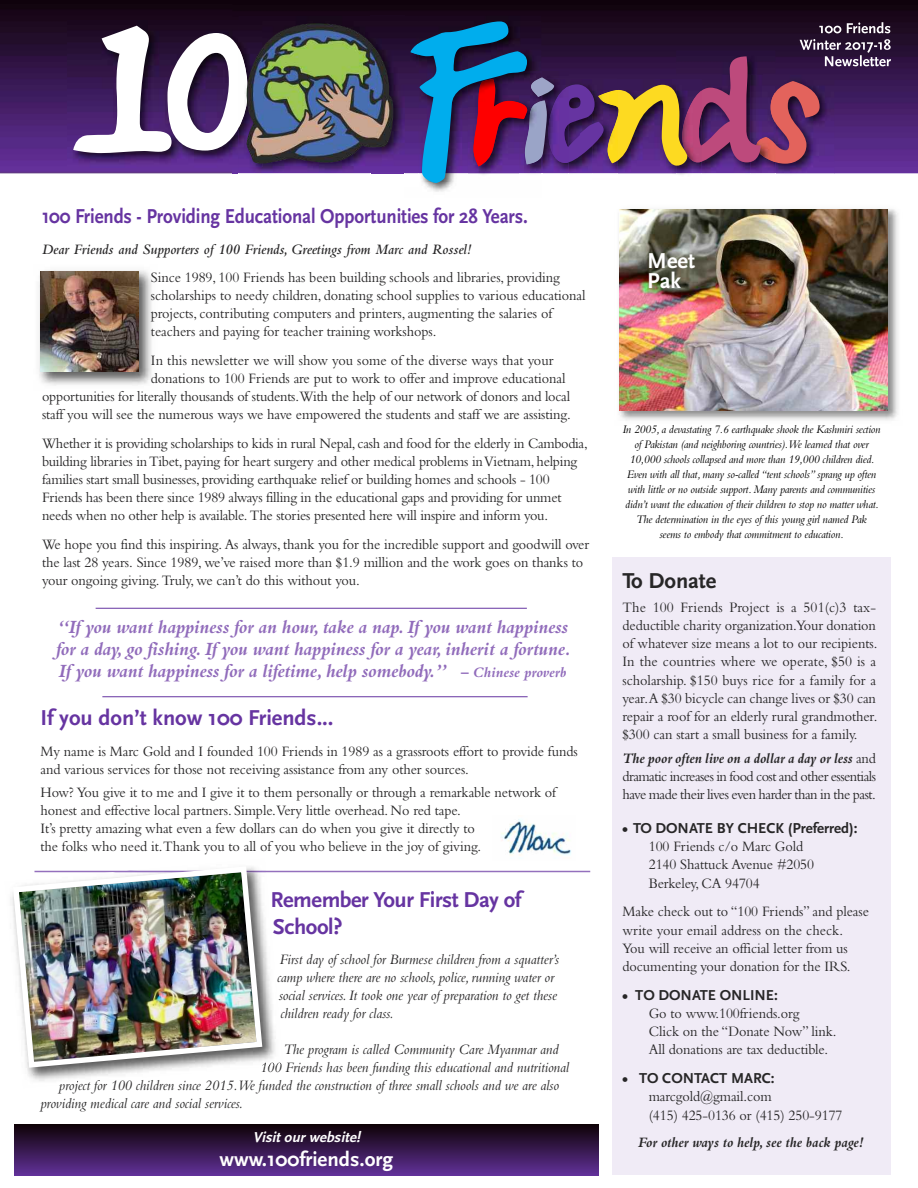
<style>
.page{position:relative;width:918px;height:1188px;background:#fff}
.page>*{position:absolute;margin:0;border:0;box-sizing:border-box;transform-origin:0 0}
.t1{font:700 22.5px/27px "Scala Sans";letter-spacing:-.02em;color:#6634a1}
.t2{font:700 22.5px "Scala Sans";color:#6634a1}
.t3{font:700 22.5px "Scala Sans";color:#272627}
.t4{font:700 22.5px/19.5px "Scala Sans";color:#fff}
.t5{font:700 21px "Scala Sans";letter-spacing:-.005em;color:#6634a1;scale:.9 1}
.t6{font:700 21px "Scala Sans";color:#fff}
.t7{font:19.5px/22px "Bembo Bold Italic Os F";letter-spacing:-.015em;color:#916cbb}
.t8{font:15px/18.1px "Bembo";letter-spacing:-.005em;color:#272627;scale:.95 1}
.t9{font:italic 15px/18px "Bembo";letter-spacing:-.005em;color:#272627;scale:.95 1}
.t10{font:italic 600 15px "Bembo";color:#272627;scale:.95 1}
.t11{font:700 15px "Scala Sans";color:#272627}
.t12{font:italic 700 15px "Bembo";letter-spacing:-.005em;color:#272627;scale:.95 1}
.t13{font:italic 700 15px "Scala Sans";color:#fff}
.t14{font:italic 12px/15px "Bembo";letter-spacing:-.015em;color:#000;text-align:center;scale:.95 1}
.s1{font-size:15.15px}
.s2{font-weight:700;font-style:italic}
</style>
<div class="page">
<img style="left:39px;top:270px;width:113px;height:116px">
<img style="left:40px;top:271px;width:98px;height:100px">
<img style="left:619px;top:209px;width:279px;height:212px">
<img style="left:620px;top:209px;width:268px;height:202px">
<hr style="left:34px;top:871px;width:556px;height:1px;background:#9470bd">
<img style="left:370px;top:0;width:548px;height:173px">
<img style="left:820px;top:22px;width:70px;height:11px">
<img style="left:820px;top:39px;width:71px;height:14px">
<img style="left:825px;top:55px;width:66px;height:11px">
<img style="left:820px;top:173px;width:14px;height:1px">
<img style="left:820px;top:75px;width:14px;height:98px">
<img style="left:424px;top:183px;width:29px;height:9px">
<img style="left:419px;top:16px;width:122px;height:5px">
<div style="left:612px;top:557px;width:279px;height:617px;background:#f0ebf6"></div>
<hr style="left:102px;top:696px;width:426px;height:1px;background:#6634a1">
<hr style="left:96px;top:608px;width:431px;height:1px;background:#6634a1">
<img style="left:501px;top:819px;width:70px;height:37px">
<img style="left:27px;top:872px;width:256px;height:209px">
<img style="left:265px;top:1062px;width:18px;height:5px">
<img style="left:59px;top:1080px;width:42px;height:5px">
<img style="left:10px;top:867px;width:255px;height:204px">
<img style="left:0;top:0;width:232px;height:173px">
<img style="left:239px;top:20px;width:131px;height:154px">
<svg style="left:232px;top:167px;width:7px;height:6px"></svg>
<img style="left:232px;top:0;width:138px;height:20px">
<img style="left:67px;top:20px;width:172px;height:147px">
<svg style="left:73px;top:26px;width:166px;height:127px"></svg>
<img style="left:370px;top:16px;width:49px;height:158px">
<svg style="left:410px;top:21px;width:410px;height:162px;background:#5d4469"></svg>
<img style="left:239px;top:20px;width:23px;height:147px">
<img style="left:239px;top:48px;width:7px;height:80px">
<img style="left:246px;top:23px;width:147px;height:141px">
<div style="left:14px;top:1124px;width:584px;height:52px;background:linear-gradient(to bottom,#0e0105,#603097)"></div>
<h2 class="t5" style="left:42px;top:207px;width:541px">100 Friends - Providing Educational Opportunities for 28 Years.</h2>
<p class="t10" style="left:42px;top:244px;width:453px">Dear Friends and Supporters of 100 Friends, Greetings from Marc and Rossel!</p>
<p class="t8" style="left:151px;top:270px;width:459px">Since 1989, 100 Friends has been building schools and libraries, providing scholarships to needy children, donating school supplies to various educational projects, contributing computers and printers, augmenting the salaries of teachers and paying for teacher training workshops.</p>
<p class="t8" style="left:151px;top:353px;width:425px">In this newsletter we will show you some of the diverse ways that your</p>
<p class="t8" style="left:151px;top:371px;width:438px">donations to 100 Friends are put to work to offer and improve educational</p>
<p class="t8" style="left:42px;top:389px;width:557px">opportunities for literally thousands of students.With the help of our network of donors and local</p>
<p class="t8" style="left:42px;top:407px;width:558px">staff you will see the numerous ways we have empowered the students and staff we are assisting.</p>
<p class="t8" style="left:42px;top:436px;width:576px">Whether it is providing scholarships to kids in rural Nepal, cash and food for the elderly in Cambodia, building libraries inTibet, paying for heart surgery and other medical problems inVietnam, helping families start small businesses, providing earthquake relief or building homes and schools - 100<br>Friends has been there since 1989 always filling in the educational gaps and providing for unmet needs when no other help is available. The stories presented here will inspire and inform you.</p>
<p class="t8" style="left:42px;top:537px;width:578px">We hope you find this inspiring. As always, thank you for the incredible support and goodwill over the last 28 years. Since 1989, we’ve raised more than $1.9 million and the work goes on thanks to your ongoing giving.Truly, we can’t do this without you.</p>
<h3 class="t7" style="left:56px;top:618px;width:516px">“If you want happiness for an hour, take a nap. If you want happiness for a day, go fishing. If you want happiness for a year, inherit a fortune.<br>If you want happiness for a lifetime, help somebody.” <span class="s1">– Chinese proverb</span></h3>
<h1 class="t2" style="left:40px;top:707px;width:295px">If you don’t know 100 Friends...</h1>
<p class="t8" style="left:41px;top:744px;width:567px">My name is Marc Gold and I founded 100 Friends in 1989 as a grassroots effort to provide funds and various services for those not receiving assistance from any other sources.</p>
<p class="t8" style="left:40px;top:785px;width:544px">How? You give it to me and I give it to them personally or through a remarkable network of honest and effective local partners. Simple.Very little overhead. No red tape.<br>It’s pretty amazing what even a few dollars can do when you give it directly to<br>the folks who need it.Thank you to all of you who believe in the joy of giving.</p>
<h1 class="t1" style="left:271px;top:887px;width:252px">Remember Your First Day of<br>School?</h1>
<p class="t9" style="left:277px;top:952px;width:298px">First day of school for Burmese children from a squatter’s camp where there are no schools, police, running water or social services. It took one year of preparation to get these children ready for class.</p>
<p class="t9" style="left:284px;top:1042px;width:291px">The program is called Community Care Myanmar and</p>
<p class="t9" style="left:260px;top:1060px;width:327px">100 Friends has been funding this educational and nutritional</p>
<p class="t9" style="left:59px;top:1078px;width:528px">project for 100 children since 2015.We funded the construction of three small schools and we are also</p>
<p class="t9" style="left:40px;top:1096px;width:215px">providing medical care and social services.</p>
<p class="t13" style="left:253px;top:1130px;width:112px">Visit our website!</p>
<h2 class="t6" style="left:219px;top:1149px;width:175px">www.100friends.org</h2>
<h1 class="t4" style="left:647px;top:252px;width:49px">Meet<br>Pak</h1>
<p class="t14" style="left:622px;top:423px;width:273px">In 2005, a devastating 7.6 earthquake shook the Kashmiri section of Pakistan (and neighboring countries).We learned that over 10,000 schools collapsed and more than 19,000 children died.<br>Even with all that, many so-called “tent schools” sprang up often with little or no outside support. Many parents and communities didn’t want the education of their children to stop no matter what.<br>The determination in the eyes of this young girl named Pak<br>seems to embody that commitment to education.</p>
<h1 class="t3" style="left:622px;top:570px;width:95px">To Donate</h1>
<p class="t8" style="left:623px;top:600px;width:270px;text-align:justify">The 100 Friends Project is a 501(c)3 tax&shy;deductible charity organization.Your donation of whatever size means a lot to our recipients.<br>In the countries where we operate, $50 is a scholarship. $150 buys rice for a family for a year.A $30 bicycle can change lives or $30 can repair a roof for an elderly rural grandmother. $300 can start a small business for a family.</p>
<p class="t8" style="left:623px;top:750px;width:268px;text-align:justify"><span class="s2">The poor often live on a dollar a day or less</span> and dramatic increases in food cost and other essentials have made their lives even harder than in the past.</p>
<p class="t11" style="left:622px;top:821px;width:237px">• TO DONATE BY CHECK (Preferred):</p>
<p class="t8" style="left:649px;top:839px;width:176px">100 Friends c/o Marc Gold<br>2140 Shattuck Avenue #2050<br>Berkeley, CA 94704</p>
<p class="t8" style="left:623px;top:904px;width:261px">Make check out to “100 Friends” and please write your email address on the check.<br>You will receive an official letter from us documenting your donation for the IRS.</p>
<p class="t11" style="left:622px;top:988px;width:157px">• TO DONATE ONLINE:</p>
<p class="t8" style="left:649px;top:1006px;width:199px">Go to www.100friends.org<br>Click on the “Donate Now” link.<br>All donations are tax deductible.</p>
<p class="t11" style="left:622px;top:1071px;width:154px">• TO CONTACT MARC:</p>
<p class="t8" style="left:649px;top:1089px;width:206px">marcgold@gmail.com<br>(415) 425-0136 or (415) 250-9177</p>
<p class="t12" style="left:638px;top:1137px;width:239px">For other ways to help, see the back page!</p>
</div>
